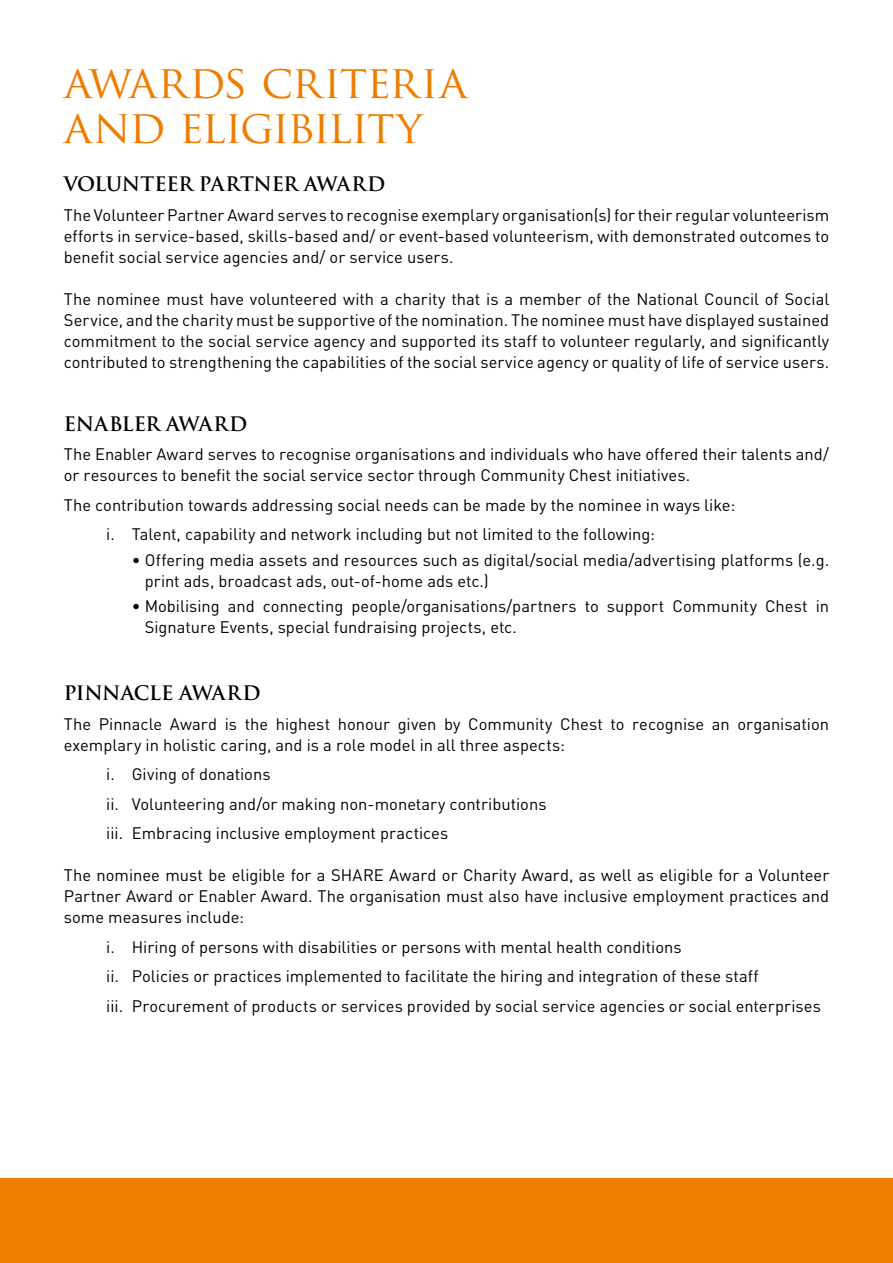
<style>
.page{position:relative;width:893px;height:1263px;background:#fff}
.page>*{position:absolute;margin:0;border:0;box-sizing:border-box;transform-origin:0 0}
.t1{font:45px/45px "Trajan Pro";letter-spacing:-.03em;color:#ef7d00}
.t2{font:700 19.5px "Trajan Pro";letter-spacing:-.02em;color:#000}
.t3{font:16.5px/21px "DIN Pro";color:#000}
</style>
<div class="page">
<div style="left:0;top:1178px;width:893px;height:85px;background:#ef7d00"></div>
<h1 class="t1" style="left:64px;top:58px;width:405px">AWARDS CRITERIA<br>AND ELIGIBILITY</h1>
<p class="t2" style="left:64px;top:172px;width:323px">VOLUNTEER PARTNER AWARD</p>
<p class="t3" style="left:64px;top:203px;width:767px;text-align:justify">The Volunteer Partner Award serves to recognise exemplary organisation(s) for their regular volunteerism efforts in service-based, skills-based and/ or event-based volunteerism, with demonstrated outcomes to benefit social service agencies and/ or service users.</p>
<p class="t3" style="left:64px;top:287px;width:767px;text-align:justify">The nominee must have volunteered with a charity that is a member of the National Council of Social Service, and the charity must be supportive of the nomination. The nominee must have displayed sustained commitment to the social service agency and supported its staff to volunteer regularly, and significantly contributed to strengthening the capabilities of the social service agency or quality of life of service users.</p>
<p class="t2" style="left:64px;top:411px;width:185px">ENABLER AWARD</p>
<p class="t3" style="left:64px;top:442px;width:767px">The Enabler Award serves to recognise organisations and individuals who have offered their talents and/ or resources to benefit the social service sector through Community Chest initiatives.</p>
<p class="t3" style="left:106px;top:488px;width:630px;line-height:29.5px;text-indent:-43px">The contribution towards addressing social needs can be made by the nominee in ways like: i. Talent, capability and network including but not limited to the following:</p>
<p class="t3" style="left:145px;top:547px;width:686px;text-indent:-13px">• Offering media assets and resources such as digital/social media/advertising platforms (e.g. print ads, broadcast ads, out-of-home ads etc.)</p>
<p class="t3" style="left:145px;top:594px;width:686px;text-indent:-13px">• Mobilising and connecting people/organisations/partners to support Community Chest in<br>Signature Events, special fundraising projects, etc.</p>
<p class="t2" style="left:64px;top:681px;width:198px">PINNACLE AWARD</p>
<p class="t3" style="left:64px;top:711px;width:767px">The Pinnacle Award is the highest honour given by Community Chest to recognise an organisation exemplary in holistic caring, and is a role model in all three aspects:</p>
<p class="t3" style="left:106px;top:758px;width:442px;line-height:29.5px">i. Giving of donations<br>ii. Volunteering and/or making non-monetary contributions iii. Embracing inclusive employment practices</p>
<p class="t3" style="left:64px;top:863px;width:767px;text-align:justify">The nominee must be eligible for a SHARE Award or Charity Award, as well as eligible for a Volunteer Partner Award or Enabler Award. The organisation must also have inclusive employment practices and some measures include:</p>
<p class="t3" style="left:106px;top:930px;width:716px;line-height:29.5px">i. Hiring of persons with disabilities or persons with mental health conditions<br>ii. Policies or practices implemented to facilitate the hiring and integration of these staff<br>iii. Procurement of products or services provided by social service agencies or social enterprises</p>
</div>
